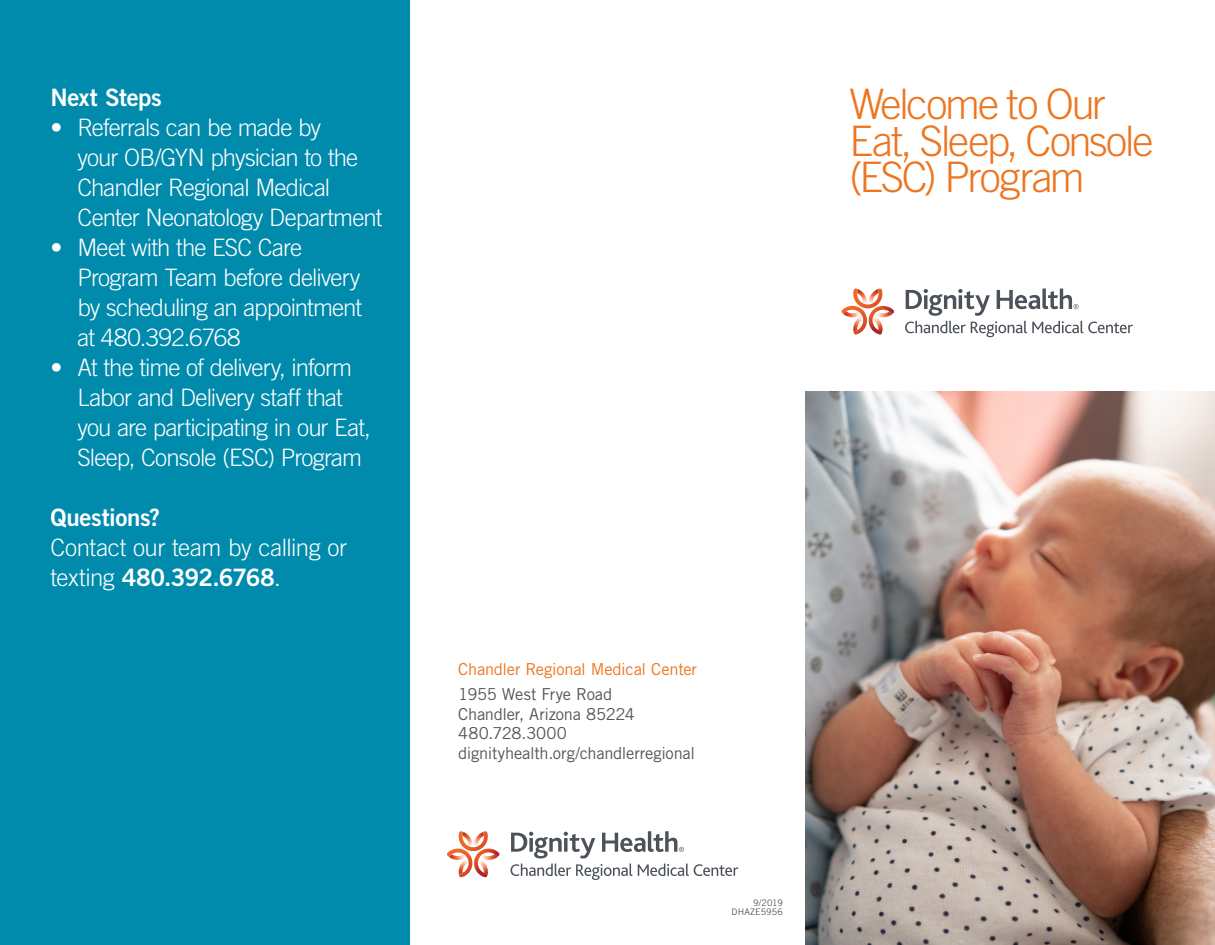
<style>
.page{position:relative;width:1215px;height:945px;background:#fff}
.page>*{position:absolute;margin:0;border:0;box-sizing:border-box;transform-origin:0 0}
.Main_Title{font:300 42px/36.2px "Trade Gothic LT Std";letter-spacing:-.05em;color:#ed751f}
.Inside_Intro_Copy{font:300 24px/30px "Trade Gothic LT Std";letter-spacing:-.035em;color:#fff}
.Inside_Intro_Copy-2{font:24px "Trade Gothic LT Std Bd 2";letter-spacing:-.015em;color:#fff}
.Back_Panel_-_Address{font:16.5px/19.5px "Trade Gothic LT Std";letter-spacing:-.015em;color:#54575a}
.Back_Panel_-_Hospita{font:16.5px "Trade Gothic LT Std";letter-spacing:-.02em;color:#ed751f}
.Back_Panel_-_Address-2{font:9px/9px "Trade Gothic LT Std";letter-spacing:.005em;color:#54575a;text-align:right}
.s1{font-family:"Trade Gothic LT Std Bd 2";font-weight:400}
</style>
<div class="page">
<img style="left:806px;top:392px;width:409px;height:553px">
<svg style="left:841px;top:289px;width:53px;height:46px"></svg>
<svg style="left:905px;top:289px;width:228px;height:48px"></svg>
<svg style="left:447px;top:831px;width:53px;height:47px"></svg>
<svg style="left:511px;top:831px;width:227px;height:49px"></svg>
<div style="left:0;top:0;width:410px;height:945px;background:#008aac"></div>
<p class="Inside_Intro_Copy-2" style="left:50px;top:83px;width:113px">Next Steps</p>
<p class="Inside_Intro_Copy" style="left:77px;top:113px;width:307px;text-indent:-27px">• Referrals can be made by<br>your OB/GYN physician to the<br>Chandler Regional Medical<br>Center Neonatology Department</p>
<p class="Inside_Intro_Copy" style="left:77px;top:233px;width:286px;text-indent:-27px">• Meet with the ESC Care<br>Program Team before delivery by scheduling an appointment at 480.392.6768</p>
<p class="Inside_Intro_Copy" style="left:77px;top:353px;width:295px;text-indent:-27px">• At the time of delivery, inform<br>Labor and Delivery staff that you are participating in our Eat,<br>Sleep, Console (ESC) Program</p>
<p class="Inside_Intro_Copy" style="left:50px;top:503px;width:298px"><span class="s1">Questions?<br></span>Contact our team by calling or texting <span class="s1">480.392.6768</span>.</p>
<p class="Main_Title" style="left:850px;top:86px;width:305px">Welcome to Our<br>Eat, Sleep, Console (ESC) Program</p>
<p class="Back_Panel_-_Hospita" style="left:458px;top:659px;width:240px">Chandler Regional Medical Center</p>
<p class="Back_Panel_-_Address" style="left:458px;top:684px;width:238px">1955 West Frye Road<br>Chandler, Arizona 85224<br>480.728.3000 dignityhealth.org/chandlerregional</p>
<p class="Back_Panel_-_Address-2" style="left:732px;top:898px;width:53px">9/2019<br>DHAZE5956</p>
</div>
